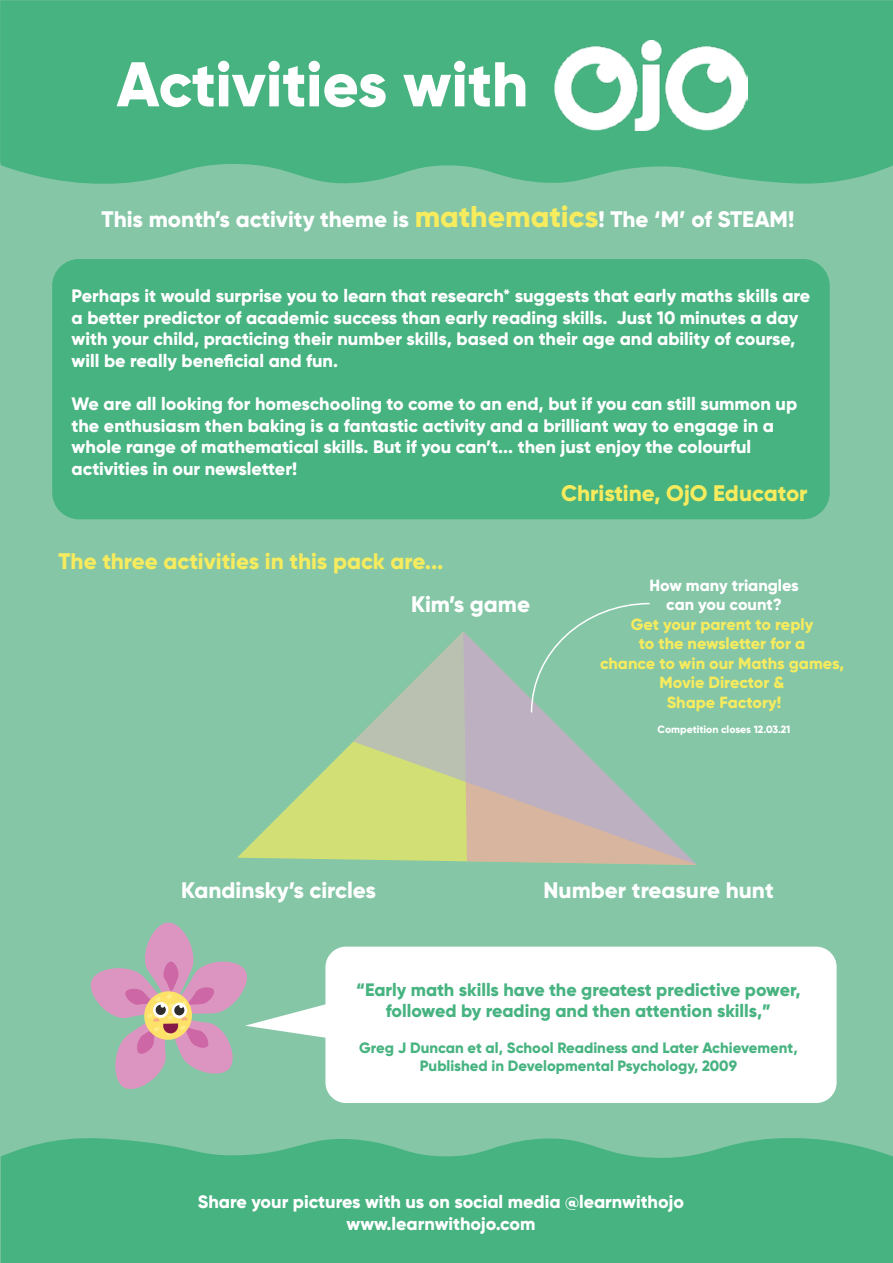
<style>
.page{position:relative;width:893px;height:1263px;background:#84c6a6}
.page>*{position:absolute;margin:0;border:0;box-sizing:border-box;transform-origin:0 0}
.t1{font:800 63px "Gilroy";letter-spacing:-.005em;color:#fff}
.t2{font:800 31.5px "Gilroy";letter-spacing:-.005em;color:#fff}
.t3{font:800 22.5px "Gilroy";color:#fff}
.t4{font:800 22.5px "Gilroy";color:#f7eb5e}
.t5{font:800 18px/21.6px "Gilroy";color:#fff}
.t6{font:800 18px/21.6px "Gilroy";color:#47b381;text-align:center}
.t7{font:800 16.2px/19.5px "Gilroy";color:#f7eb5e;text-align:center}
.t8{font:800 16.2px/19.5px "Gilroy";color:#fff;text-align:center}
.t9{font:800 15px/18px "Gilroy";color:#47b381;text-align:center}
.t10{font:800 10.5px "Gilroy";letter-spacing:-.005em;color:#fff}
.s1{font-size:30px;color:#f7eb5e}
</style>
<div class="page">
<div style="left:52px;top:259px;width:778px;height:260px;background:#47b381;border-radius:27px"></div>
<svg style="left:1px;top:1138px;width:892px;height:125px;background:#4bb483"></svg>
<div style="left:1px;top:2px;width:892px;height:182px;background:#47b381"></div>
<img style="left:554px;top:40px;width:194px;height:91px">
<svg style="left:237px;top:742px;width:116px;height:118px"></svg>
<svg style="left:353px;top:631px;width:344px;height:234px"></svg>
<svg style="left:530px;top:602px;width:121px;height:112px"></svg>
<svg style="left:90px;top:922px;width:321px;height:167px"></svg>
<div style="left:325px;top:947px;width:512px;height:156px;background:#fff;border-radius:20px"></div>
<h1 class="t1" style="left:117px;top:45px;width:413px">Activities with</h1>
<p class="t3" style="left:102px;top:205px;width:694px">This month’s activity theme is <span class="s1">mathematics</span>! The ‘M’ of STEAM!</p>
<p class="t5" style="left:72px;top:285px;width:740px">Perhaps it would surprise you to learn that research* suggests that early maths skills are a better predictor of academic success than early reading skills. Just 10 minutes a day with your child, practicing their number skills, based on their age and ability of course, will be really beneficial and fun.</p>
<p class="t5" style="left:72px;top:393px;width:727px">We are all looking for homeschooling to come to an end, but if you can still summon up the enthusiasm then baking is a fantastic activity and a brilliant way to engage in a whole range of mathematical skills. But if you can’t... then just enjoy the colourful activities in our newsletter!</p>
<p class="t4" style="left:561px;top:479px;width:248px">Christine, OjO Educator</p>
<p class="t4" style="left:58px;top:547px;width:387px">The three activities in this pack are...</p>
<p class="t3" style="left:411px;top:590px;width:121px">Kim’s game</p>
<p class="t8" style="left:649px;top:575px;width:151px">How many triangles can you count?</p>
<p class="t7" style="left:600px;top:614px;width:246px">Get your parent to reply<br>to the newsletter for a<br>chance to win our Maths games,<br>Movie Director &amp;<br>Shape Factory!</p>
<p class="t10" style="left:658px;top:722px;width:134px">Competition closes 12.03.21</p>
<p class="t3" style="left:181px;top:876px;width:196px">Kandinsky’s circles</p>
<p class="t3" style="left:543px;top:876px;width:232px">Number treasure hunt</p>
<p class="t6" style="left:356px;top:978px;width:446px">“Early math skills have the greatest predictive power, followed by reading and then attention skills,”</p>
<p class="t9" style="left:359px;top:1039px;width:440px">Greg J Duncan et al, School Readiness and Later Achievement,<br>Published in Developmental Psychology, 2009</p>
<p class="t5" style="left:198px;top:1191px;width:488px;text-align:center">Share your pictures with us on social media @learnwithojo www.learnwithojo.com</p>
<h2 class="t2" style="left:290px;top:1198px;width:84px">Learn</h2>
</div>
